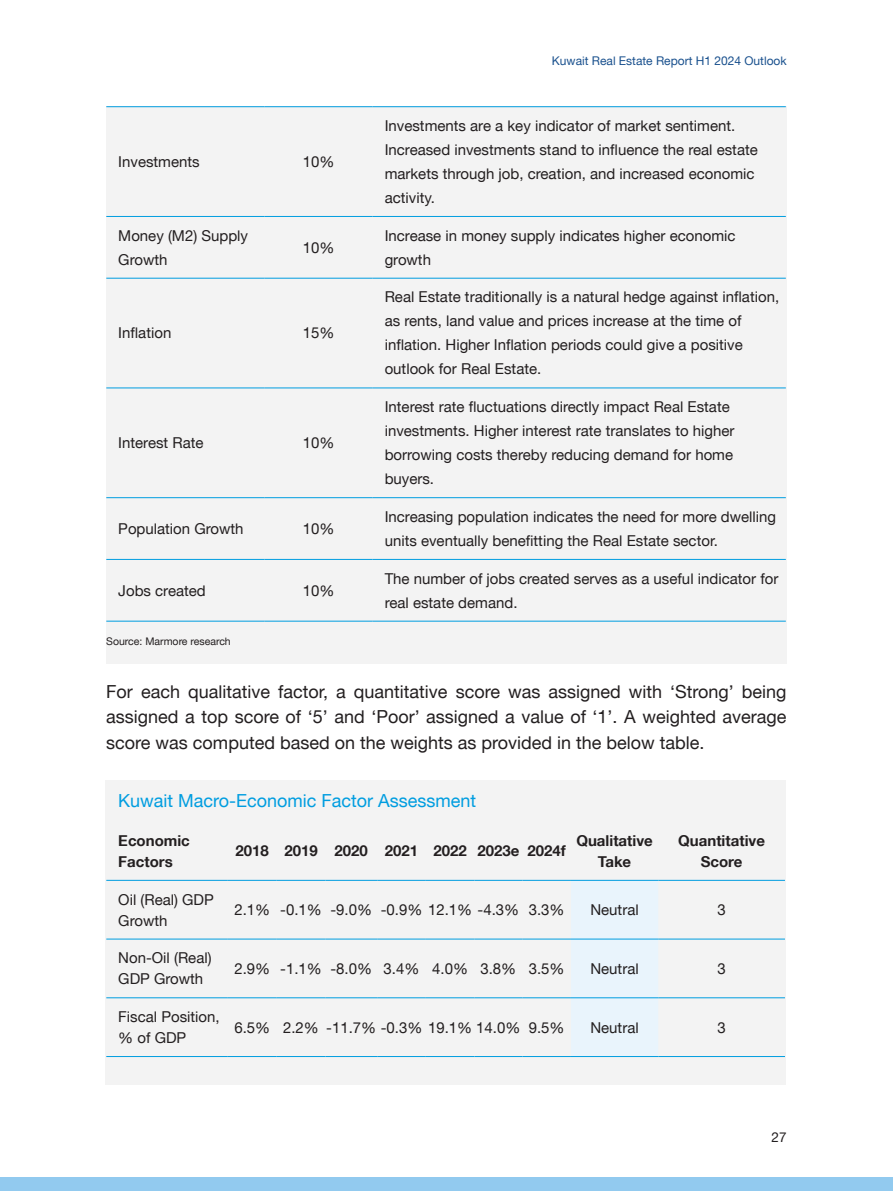
<style>
.page{position:relative;width:893px;height:1191px;background:#fff}
.page>*{position:absolute;margin:0;border:0;box-sizing:border-box;transform-origin:0 0}
.t1{font:18px/25.5px "Helvetica Neue LT Arabic";color:#231f20;text-align:justify}
.t2{font:18px "Helvetica Neue LT Arabic";color:#009de0}
.t3{font:15px/24px "Helvetica Neue LT Arabic";color:#231f20}
.t4{font:700 15px/21px "Helvetica Neue LT Arabic";color:#231f20}
.t5{font:13.5px "Helvetica Neue LT Arabic";color:#231f20}
.t6{font:12px "Helvetica Neue LT Arabic";color:#1a518e}
.t7{font:10.5px "Helvetica Neue LT Arabic";color:#231f20}
</style>
<div class="page">
<div style="left:0;top:1177px;width:893px;height:14px;background:#92caef"></div>
<div style="left:106px;top:106px;width:681px;height:557px;background:#f3f3f3"></div>
<hr style="left:106px;top:106px;width:159px;height:1px;background:#009de0">
<hr style="left:265px;top:106px;width:108px;height:1px;background:#009de0">
<hr style="left:373px;top:106px;width:413px;height:1px;background:#009de0">
<hr style="left:106px;top:216px;width:159px;height:1px;background:#009de0">
<hr style="left:265px;top:216px;width:108px;height:1px;background:#009de0">
<hr style="left:373px;top:216px;width:413px;height:1px;background:#009de0">
<hr style="left:106px;top:278px;width:159px;height:1px;background:#009de0">
<hr style="left:265px;top:278px;width:108px;height:1px;background:#009de0">
<hr style="left:373px;top:278px;width:413px;height:1px;background:#009de0">
<hr style="left:106px;top:387px;width:159px;height:1px;background:#009de0">
<hr style="left:265px;top:387px;width:108px;height:1px;background:#009de0">
<hr style="left:373px;top:387px;width:413px;height:1px;background:#009de0">
<hr style="left:106px;top:497px;width:159px;height:1px;background:#009de0">
<hr style="left:265px;top:497px;width:108px;height:1px;background:#009de0">
<hr style="left:373px;top:497px;width:413px;height:1px;background:#009de0">
<hr style="left:106px;top:559px;width:159px;height:1px;background:#009de0">
<hr style="left:265px;top:559px;width:108px;height:1px;background:#009de0">
<hr style="left:373px;top:559px;width:413px;height:1px;background:#009de0">
<hr style="left:106px;top:621px;width:159px;height:1px;background:#009de0">
<hr style="left:265px;top:621px;width:108px;height:1px;background:#009de0">
<hr style="left:373px;top:621px;width:413px;height:1px;background:#009de0">
<div style="left:105px;top:780px;width:681px;height:304px;background:#f3f3f3"></div>
<div style="left:571px;top:939px;width:87px;height:60px;background:#e9f4fc"></div>
<hr style="left:106px;top:880px;width:122px;height:1px;background:#009de0">
<hr style="left:228px;top:880px;width:49px;height:1px;background:#009de0">
<hr style="left:277px;top:880px;width:48px;height:1px;background:#009de0">
<hr style="left:325px;top:880px;width:52px;height:1px;background:#009de0">
<hr style="left:377px;top:880px;width:49px;height:1px;background:#009de0">
<hr style="left:426px;top:880px;width:48px;height:1px;background:#009de0">
<hr style="left:474px;top:880px;width:48px;height:1px;background:#009de0">
<hr style="left:522px;top:880px;width:49px;height:1px;background:#009de0">
<hr style="left:571px;top:880px;width:87px;height:1px;background:#009de0">
<hr style="left:658px;top:880px;width:127px;height:1px;background:#009de0">
<hr style="left:106px;top:938px;width:122px;height:1px;background:#009de0">
<hr style="left:228px;top:938px;width:49px;height:1px;background:#009de0">
<hr style="left:277px;top:938px;width:48px;height:1px;background:#009de0">
<hr style="left:325px;top:938px;width:52px;height:1px;background:#009de0">
<hr style="left:377px;top:938px;width:49px;height:1px;background:#009de0">
<hr style="left:426px;top:938px;width:48px;height:1px;background:#009de0">
<hr style="left:474px;top:938px;width:48px;height:1px;background:#009de0">
<hr style="left:522px;top:938px;width:49px;height:1px;background:#009de0">
<hr style="left:571px;top:938px;width:87px;height:1px;background:#009de0">
<hr style="left:658px;top:938px;width:127px;height:1px;background:#009de0">
<hr style="left:106px;top:997px;width:122px;height:1px;background:#009de0">
<hr style="left:228px;top:997px;width:49px;height:1px;background:#009de0">
<hr style="left:277px;top:997px;width:48px;height:1px;background:#009de0">
<hr style="left:325px;top:997px;width:52px;height:1px;background:#009de0">
<hr style="left:377px;top:997px;width:49px;height:1px;background:#009de0">
<hr style="left:426px;top:997px;width:48px;height:1px;background:#009de0">
<hr style="left:474px;top:997px;width:48px;height:1px;background:#009de0">
<hr style="left:522px;top:997px;width:49px;height:1px;background:#009de0">
<hr style="left:571px;top:997px;width:87px;height:1px;background:#009de0">
<hr style="left:658px;top:997px;width:127px;height:1px;background:#009de0">
<hr style="left:106px;top:1056px;width:122px;height:1px;background:#009de0">
<hr style="left:228px;top:1056px;width:49px;height:1px;background:#009de0">
<hr style="left:277px;top:1056px;width:48px;height:1px;background:#009de0">
<hr style="left:325px;top:1056px;width:52px;height:1px;background:#009de0">
<hr style="left:377px;top:1056px;width:49px;height:1px;background:#009de0">
<hr style="left:426px;top:1056px;width:48px;height:1px;background:#009de0">
<hr style="left:474px;top:1056px;width:48px;height:1px;background:#009de0">
<hr style="left:522px;top:1056px;width:49px;height:1px;background:#009de0">
<hr style="left:571px;top:1056px;width:87px;height:1px;background:#009de0">
<hr style="left:658px;top:1056px;width:127px;height:1px;background:#009de0">
<p class="t3" style="left:118px;top:150px;width:83px">Investments</p>
<p class="t3" style="left:303px;top:150px;width:33px">10%</p>
<p class="t6" style="left:552px;top:54px;width:236px">Kuwait Real Estate Report H1 2024 Outlook</p>
<p class="t3" style="left:385px;top:114px;width:375px">Investments are a key indicator of market sentiment.<br>Increased investments stand to influence the real estate markets through job, creation, and increased economic activity.</p>
<p class="t3" style="left:118px;top:223px;width:131px">Money (M2) Supply<br>Growth</p>
<p class="t3" style="left:303px;top:235px;width:33px">10%</p>
<p class="t3" style="left:385px;top:223px;width:352px">Increase in money supply indicates higher economic growth</p>
<p class="t3" style="left:118px;top:321px;width:55px">Inflation</p>
<p class="t3" style="left:303px;top:321px;width:33px">15%</p>
<p class="t3" style="left:118px;top:431px;width:87px">Interest Rate</p>
<p class="t3" style="left:303px;top:431px;width:33px">10%</p>
<p class="t3" style="left:118px;top:517px;width:127px">Population Growth</p>
<p class="t3" style="left:303px;top:517px;width:33px">10%</p>
<p class="t3" style="left:118px;top:578px;width:89px">Jobs created</p>
<p class="t3" style="left:303px;top:578px;width:33px">10%</p>
<p class="t3" style="left:385px;top:285px;width:396px">Real Estate traditionally is a natural hedge against inflation, as rents, land value and prices increase at the time of inflation. Higher Inflation periods could give a positive outlook for Real Estate.</p>
<p class="t3" style="left:385px;top:395px;width:351px">Interest rate fluctuations directly impact Real Estate investments. Higher interest rate translates to higher borrowing costs thereby reducing demand for home buyers.</p>
<p class="t3" style="left:385px;top:505px;width:393px">Increasing population indicates the need for more dwelling units eventually benefitting the Real Estate sector.</p>
<p class="t3" style="left:385px;top:566px;width:395px">The number of jobs created serves as a useful indicator for real estate demand.</p>
<p class="t7" style="left:106px;top:635px;width:126px">Source: Marmore research</p>
<p class="t1" style="left:106px;top:678px;width:682px">For each qualitative factor, a quantitative score was assigned with ‘Strong’ being assigned a top score of ‘5’ and ‘Poor’ assigned a value of ‘1’. A weighted average score was computed based on the weights as provided in the below table.</p>
<p class="t2" style="left:118px;top:790px;width:360px">Kuwait Macro-Economic Factor Assessment</p>
<p class="t4" style="left:118px;top:830px;width:73px">Economic<br>Factors</p>
<p class="t4" style="left:236px;top:840px;width:35px">2018</p>
<p class="t4" style="left:284px;top:840px;width:35px">2019</p>
<p class="t4" style="left:335px;top:840px;width:35px">2020</p>
<p class="t4" style="left:385px;top:840px;width:35px">2021</p>
<p class="t4" style="left:433px;top:840px;width:35px">2022</p>
<p class="t4" style="left:477px;top:840px;width:43px">2023e</p>
<p class="t4" style="left:527px;top:840px;width:40px">2024f</p>
<p class="t4" style="left:576px;top:830px;width:78px">Qualitative</p>
<p class="t4" style="left:598px;top:851px;width:35px">Take</p>
<p class="t4" style="left:678px;top:830px;width:88px">Quantitative</p>
<p class="t4" style="left:701px;top:851px;width:43px">Score</p>
<p class="t3" style="left:118px;top:889px;width:97px;line-height:21px">Oil (Real) GDP<br>Growth</p>
<p class="t3" style="left:234px;top:898px;width:37px">2.1%</p>
<p class="t3" style="left:280px;top:898px;width:43px">-0.1%</p>
<p class="t3" style="left:330px;top:898px;width:43px">-9.0%</p>
<p class="t3" style="left:381px;top:898px;width:140px">-0.9% 12.1% -4.3%</p>
<p class="t3" style="left:529px;top:898px;width:37px">3.3%</p>
<p class="t3" style="left:590px;top:898px;width:50px">Neutral</p>
<p class="t3" style="left:717px;top:898px;width:10px">3</p>
<p class="t3" style="left:118px;top:947px;width:95px;line-height:21px">Non-Oil (Real)<br>GDP Growth</p>
<p class="t3" style="left:234px;top:956px;width:37px">2.9%</p>
<p class="t3" style="left:280px;top:956px;width:43px">-1.1%</p>
<p class="t3" style="left:330px;top:956px;width:43px">-8.0%</p>
<p class="t3" style="left:384px;top:956px;width:37px">3.4%</p>
<p class="t3" style="left:432px;top:956px;width:37px">4.0%</p>
<p class="t3" style="left:480px;top:956px;width:37px">3.8%</p>
<p class="t3" style="left:529px;top:956px;width:37px">3.5%</p>
<p class="t3" style="left:590px;top:956px;width:50px">Neutral</p>
<p class="t3" style="left:717px;top:956px;width:10px">3</p>
<p class="t3" style="left:118px;top:1006px;width:103px;line-height:21px">Fiscal Position, % of GDP</p>
<p class="t3" style="left:234px;top:1015px;width:37px">6.5%</p>
<p class="t3" style="left:283px;top:1015px;width:37px">2.2%</p>
<p class="t3" style="left:326px;top:1015px;width:196px">-11.7% -0.3% 19.1% 14.0%</p>
<p class="t3" style="left:529px;top:1015px;width:37px">9.5%</p>
<p class="t3" style="left:590px;top:1015px;width:50px">Neutral</p>
<p class="t3" style="left:717px;top:1015px;width:10px">3</p>
<p class="t5" style="left:772px;top:1129px;width:17px">27</p>
</div>
